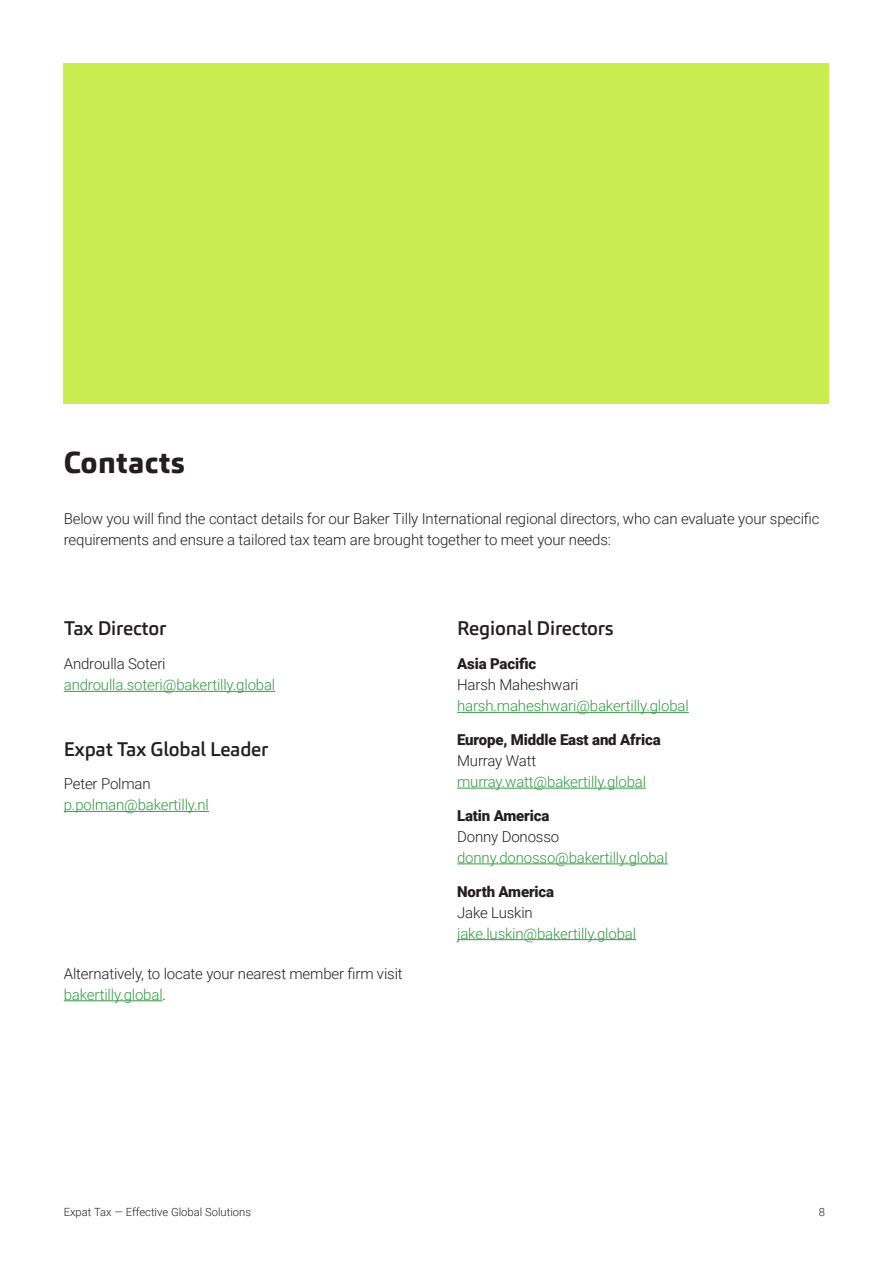
<style>
.page{position:relative;width:893px;height:1263px;background:#fff}
.page>*{position:absolute;margin:0;border:0;box-sizing:border-box;transform-origin:0 0}
.t1{font:800 30px "Carnac";letter-spacing:.01em;color:#231f20}
.Contacts_B-head{font:500 19.5px "Carnac";letter-spacing:-.01em;color:#231f20}
.Contacts_Body{font:300 15px "Roboto";letter-spacing:-.01em;color:#319b42}
.Body_Copy{font:300 15px/21px "Roboto";letter-spacing:-.01em;color:#231f20}
.Contacts_Body-2{font:300 15px/21px "Roboto";letter-spacing:-.01em;color:#231f20}
.Contacts_Body-3{font:900 15px "Roboto";letter-spacing:-.01em;color:#231f20}
.t2{font:300 11.25px "Roboto";color:#231f20}
.s1{color:#319b42}
</style>
<div class="page">
<div style="left:64px;top:64px;width:765px;height:340px;background:#c9ec51"></div>
<hr style="left:64px;top:1000px;width:99px;height:1px;background:#319b42">
<hr style="left:457px;top:712px;width:232px;height:1px;background:#319b42">
<hr style="left:457px;top:788px;width:189px;height:1px;background:#319b42">
<hr style="left:457px;top:863px;width:211px;height:1px;background:#319b42">
<hr style="left:457px;top:939px;width:179px;height:1px;background:#319b42">
<hr style="left:64px;top:691px;width:211px;height:1px;background:#319b42">
<hr style="left:64px;top:811px;width:145px;height:1px;background:#319b42">
<h1 class="t1" style="left:64px;top:443px;width:122px">Contacts</h1>
<p class="Body_Copy" style="left:64px;top:507px;width:757px">Below you will find the contact details for our Baker Tilly International regional directors, who can evaluate your specific requirements and ensure a tailored tax team are brought together to meet your needs:</p>
<p class="Contacts_B-head" style="left:64px;top:616px;width:104px">Tax Director</p>
<p class="Contacts_Body-2" style="left:64px;top:653px;width:103px">Androulla Soteri</p>
<p class="Contacts_Body" style="left:64px;top:674px;width:213px">androulla.soteri@bakertilly.global</p>
<p class="Contacts_B-head" style="left:64px;top:736px;width:206px">Expat Tax Global Leader</p>
<p class="Contacts_Body-2" style="left:64px;top:773px;width:88px">Peter Polman</p>
<p class="Contacts_Body" style="left:64px;top:794px;width:147px">p.polman@bakertilly.nl</p>
<p class="Contacts_Body-2" style="left:64px;top:962px;width:340px">Alternatively, to locate your nearest member firm visit <span class="s1">bakertilly.global</span>.</p>
<p class="Contacts_B-head" style="left:457px;top:616px;width:158px">Regional Directors</p>
<p class="Contacts_Body-3" style="left:457px;top:653px;width:81px">Asia Pacific</p>
<p class="Contacts_Body-2" style="left:457px;top:674px;width:123px">Harsh Maheshwari</p>
<p class="Contacts_Body" style="left:457px;top:695px;width:233px">harsh.maheshwari@bakertilly.global</p>
<p class="Contacts_Body-3" style="left:457px;top:729px;width:205px">Europe, Middle East and Africa</p>
<p class="Contacts_Body-2" style="left:457px;top:750px;width:81px">Murray Watt</p>
<p class="Contacts_Body" style="left:457px;top:771px;width:190px">murray.watt@bakertilly.global</p>
<p class="Contacts_Body-3" style="left:457px;top:805px;width:94px">Latin America</p>
<p class="Contacts_Body-2" style="left:457px;top:825px;width:104px">Donny Donosso</p>
<p class="Contacts_Body" style="left:457px;top:847px;width:212px">donny.donosso@bakertilly.global</p>
<p class="Contacts_Body-3" style="left:457px;top:881px;width:99px">North America</p>
<p class="Contacts_Body-2" style="left:457px;top:901px;width:77px">Jake Luskin</p>
<p class="Contacts_Body" style="left:457px;top:923px;width:180px">jake.luskin@bakertilly.global</p>
<p class="t2" style="left:64px;top:1204px;width:189px">Expat Tax — Effective Global Solutions</p>
<p class="t2" style="left:819px;top:1204px;width:8px">8</p>
</div>
